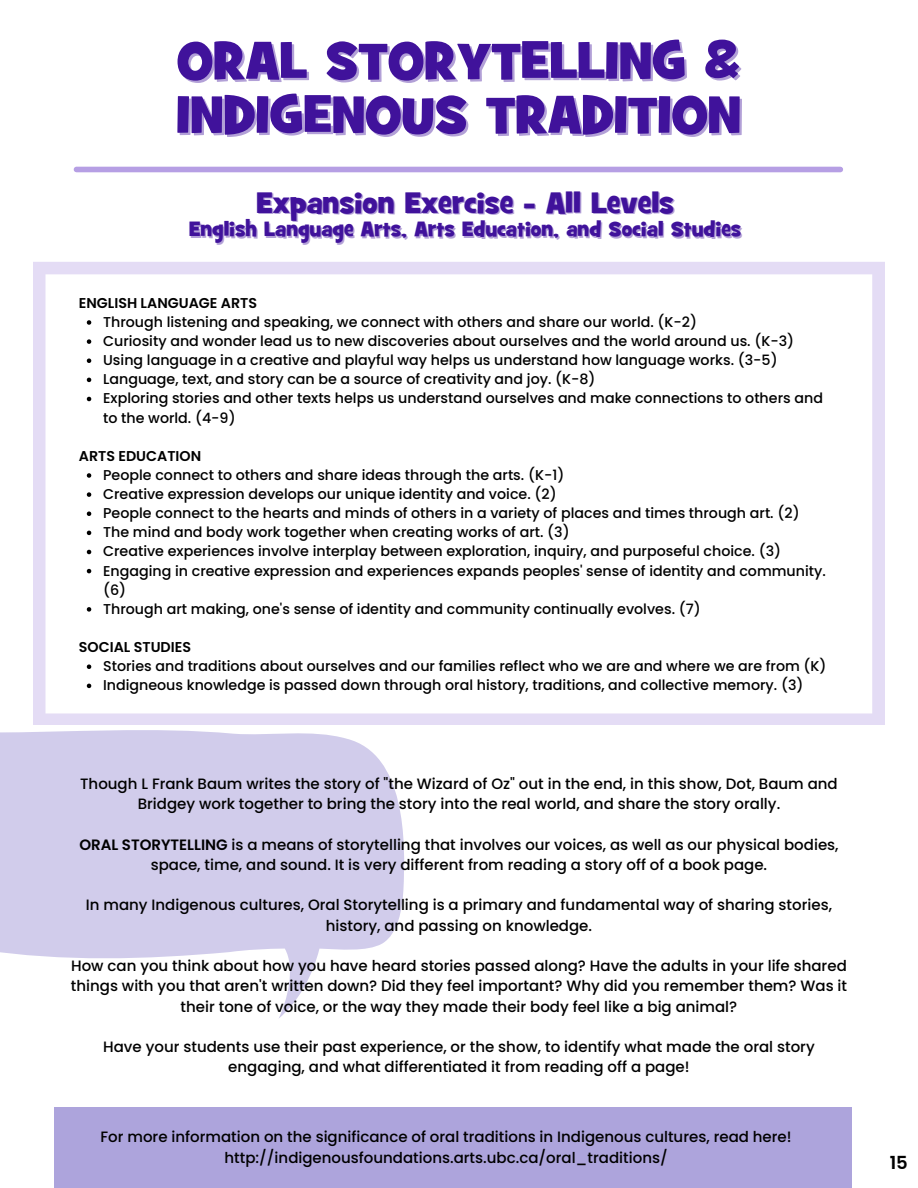
<style>
.page{position:relative;width:918px;height:1188px;background:#fff}
.page>*{position:absolute;margin:0;border:0;box-sizing:border-box;transform-origin:0 0}
.t1{font:52.5px/54px "Grilled Cheese BTN";color:#40129b}
.t2{font:30px "Grilled Cheese BTN";color:#40129b}
.t3{font:21px "Grilled Cheese BTN";color:#40129b}
.t4{font:600 18px "Poppins";color:#000}
.t5{font:500 15px/20.2px "Poppins";color:#000;text-align:center}
.t6{font:500 14.25px/19.2px "Poppins";color:#000}
.t7{font:600 14.25px "Poppins";color:#000}
.s1{font-weight:600}
</style>
<div class="page">
<div style="left:76px;top:167px;width:764px;height:5px;background:#b69fe4"></div>
<div style="left:54px;top:1107px;width:797px;height:81px;background:#ada4dc"></div>
<svg style="left:0;top:730px;width:404px;height:288px;fill:#d1cceb"></svg>
<svg style="left:33px;top:262px;width:852px;height:463px"></svg>
<svg style="left:87px;top:320px;width:4px;height:5px"></svg>
<svg style="left:87px;top:339px;width:4px;height:5px"></svg>
<svg style="left:87px;top:358px;width:4px;height:5px"></svg>
<svg style="left:87px;top:378px;width:4px;height:4px"></svg>
<svg style="left:87px;top:397px;width:4px;height:4px"></svg>
<svg style="left:87px;top:473px;width:4px;height:5px"></svg>
<svg style="left:87px;top:492px;width:4px;height:5px"></svg>
<svg style="left:87px;top:511px;width:4px;height:5px"></svg>
<svg style="left:87px;top:531px;width:4px;height:4px"></svg>
<svg style="left:87px;top:550px;width:4px;height:4px"></svg>
<svg style="left:87px;top:569px;width:4px;height:4px"></svg>
<svg style="left:87px;top:607px;width:4px;height:5px"></svg>
<svg style="left:87px;top:664px;width:4px;height:5px"></svg>
<svg style="left:87px;top:684px;width:4px;height:4px"></svg>
<h1 class="t1" style="left:176px;top:38px;width:566px">ORAL STORYTELLING &amp;<br>INDIGENOUS TRADITION</h1>
<h2 class="t2" style="left:256px;top:186px;width:419px">Expansion Exercise - All Levels</h2>
<h3 class="t3" style="left:189px;top:218px;width:554px">English Language Arts, Arts Education, and Social Studies</h3>
<p class="t7" style="left:79px;top:293px;width:180px">ENGLISH LANGUAGE ARTS</p>
<p class="t6" style="left:103px;top:312px;width:721px">Through listening and speaking, we connect with others and share our world. (K-2)<br>Curiosity and wonder lead us to new discoveries about ourselves and the world around us. (K-3)<br>Using language in a creative and playful way helps us understand how language works. (3-5)<br>Language, text, and story can be a source of creativity and joy. (K-8)<br>Exploring stories and other texts helps us understand ourselves and make connections to others and to the world. (4-9)</p>
<p class="t7" style="left:79px;top:446px;width:124px">ARTS EDUCATION</p>
<p class="t6" style="left:103px;top:465px;width:724px">People connect to others and share ideas through the arts. (K-1)<br>Creative expression develops our unique identity and voice. (2)<br>People connect to the hearts and minds of others in a variety of places and times through art. (2)<br>The mind and body work together when creating works of art. (3)<br>Creative experiences involve interplay between exploration, inquiry, and purposeful choice. (3)<br>Engaging in creative expression and experiences expands peoples' sense of identity and community. (6)<br>Through art making, one's sense of identity and community continually evolves. (7)</p>
<p class="t7" style="left:79px;top:637px;width:114px">SOCIAL STUDIES</p>
<p class="t6" style="left:103px;top:657px;width:725px">Stories and traditions about ourselves and our families reflect who we are and where we are from (K)<br>Indigneous knowledge is passed down through oral history, traditions, and collective memory. (3)</p>
<p class="t5" style="left:80px;top:774px;width:759px">Though L Frank Baum writes the story of "the Wizard of Oz" out in the end, in this show, Dot, Baum and<br>Bridgey work together to bring the story into the real world, and share the story orally.</p>
<p class="t5" style="left:79px;top:834px;width:761px"><span class="s1">ORAL STORYTELLING</span> is a means of storytelling that involves our voices, as well as our physical bodies, space, time, and sound. It is very different from reading a story off of a book page.</p>
<p class="t5" style="left:86px;top:895px;width:748px">In many Indigenous cultures, Oral Storytelling is a primary and fundamental way of sharing stories, history, and passing on knowledge.</p>
<p class="t5" style="left:71px;top:956px;width:778px">How can you think about how you have heard stories passed along? Have the adults in your life shared things with you that aren't written down? Did they feel important? Why did you remember them? Was it their tone of voice, or the way they made their body feel like a big animal?</p>
<p class="t5" style="left:103px;top:1037px;width:713px">Have your students use their past experience, or the show, to identify what made the oral story engaging, and what differentiated it from reading off a page!</p>
<p class="t5" style="left:101px;top:1127px;width:693px">For more information on the significance of oral traditions in Indigenous cultures, read here! http://indigenousfoundations.arts.ubc.ca/oral_traditions/</p>
<p class="t4" style="left:890px;top:1151px;width:20px">15</p>
</div>
